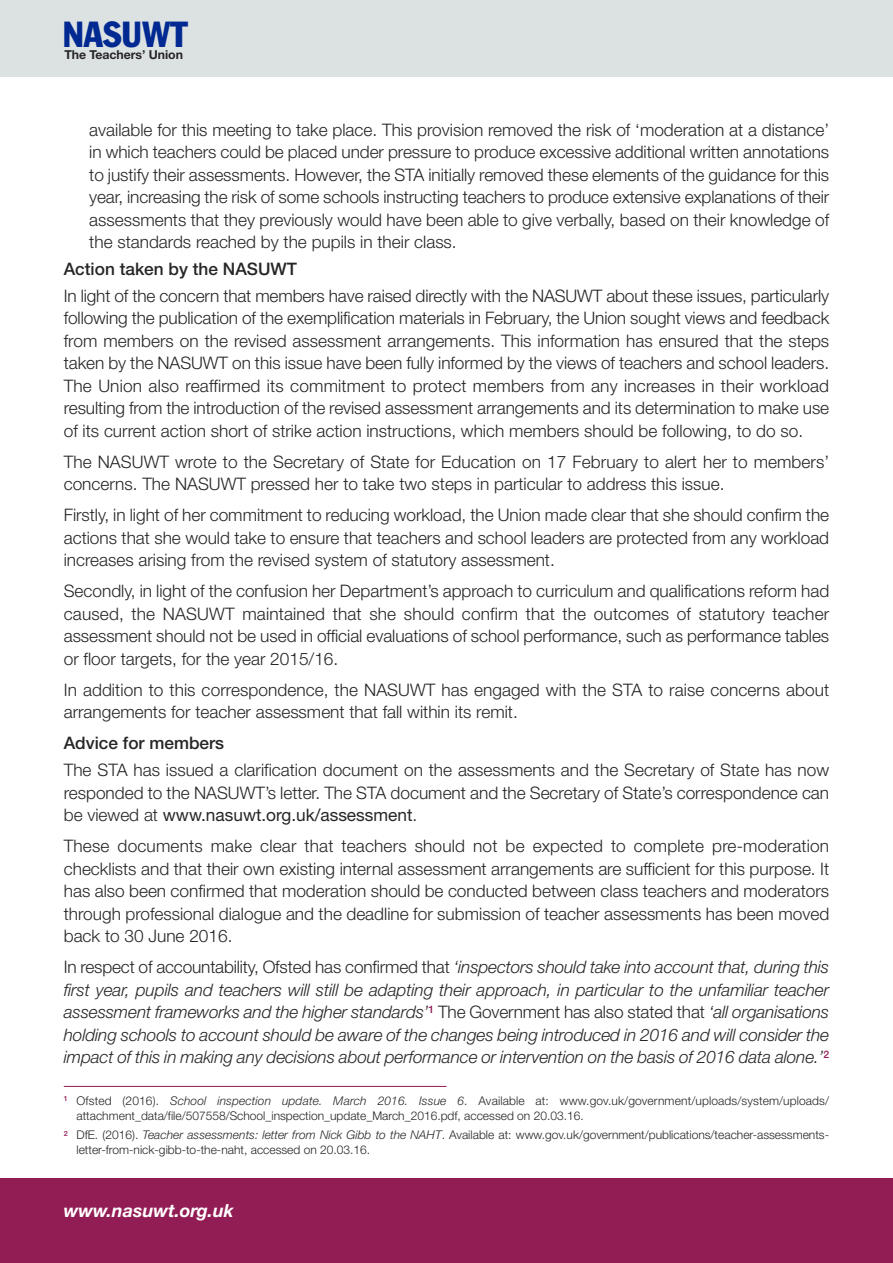
<style>
.page{position:relative;width:893px;height:1263px;background:#fff}
.page>*{position:absolute;margin:0;border:0;box-sizing:border-box;transform-origin:0 0}
.t1{font:condensed 35.7px "Franklin Gothic";color:#002991}
.t2{font:italic 700 18px "Helvetica Neue";color:#fff}
.t3{font:300 17.25px/22.5px "Helvetica Neue";color:#272526;text-align:justify}
.t4{font:italic 300 17.25px/22.5px "Helvetica Neue";letter-spacing:-.01em;color:#272526;text-align:justify}
.t5{font:500 17.25px "Helvetica Neue";color:#272526}
.t6{font:700 12.3px "Helvetica Neue";letter-spacing:-.005em;color:#272526}
.t7{font:300 12px/15px "Helvetica Neue";color:#272526}
.t8{font:500 7.2px "Helvetica Neue";color:#921c54}
.s1{font-weight:400}
.s2{font-style:normal}
.s3{font-style:italic}
</style>
<div class="page">
<div style="left:0;top:0;width:893px;height:77px;background:#dce2e2"></div>
<hr style="left:64px;top:1086px;width:382px;height:1px;background:#921c54">
<div style="left:0;top:1178px;width:893px;height:85px;background:#921c54"></div>
<p class="t1" style="left:63px;top:22px;width:126px">NASUWT</p>
<p class="t6" style="left:64px;top:48px;width:120px">The Teachers’ Union</p>
<p class="t3" style="left:89px;top:120px;width:742px">available for this meeting to take place. This provision removed the risk of ‘moderation at a distance’ in which teachers could be placed under pressure to produce excessive additional written annotations to justify their assessments. However, the STA initially removed these elements of the guidance for this year, increasing the risk of some schools instructing teachers to produce extensive explanations of their assessments that they previously would have been able to give verbally, based on their knowledge of the standards reached by the pupils in their class.</p>
<p class="t5" style="left:64px;top:263px;width:235px">Action taken by the NASUWT</p>
<p class="t3" style="left:64px;top:286px;width:767px">In light of the concern that members have raised directly with the NASUWT about these issues, particularly following the publication of the exemplification materials in February, the Union sought views and feedback from members on the revised assessment arrangements. This information has ensured that the steps taken by the NASUWT on this issue have been fully informed by the views of teachers and school leaders.<br>The Union also reaffirmed its commitment to protect members from any increases in their workload resulting from the introduction of the revised assessment arrangements and its determination to make use of its current action short of strike action instructions, which members should be following, to do so.</p>
<p class="t3" style="left:64px;top:452px;width:767px">The NASUWT wrote to the Secretary of State for Education on 17 February to alert her to members’ concerns. The NASUWT pressed her to take two steps in particular to address this issue.</p>
<p class="t3" style="left:64px;top:506px;width:767px">Firstly, in light of her commitment to reducing workload, the Union made clear that she should confirm the actions that she would take to ensure that teachers and school leaders are protected from any workload increases arising from the revised system of statutory assessment.</p>
<p class="t3" style="left:64px;top:582px;width:767px">Secondly, in light of the confusion her Department’s approach to curriculum and qualifications reform had caused, the NASUWT maintained that she should confirm that the outcomes of statutory teacher assessment should not be used in official evaluations of school performance, such as performance tables or floor targets, for the year 2015/16.</p>
<p class="t3" style="left:64px;top:680px;width:767px">In addition to this correspondence, the NASUWT has engaged with the STA to raise concerns about arrangements for teacher assessment that fall within its remit.</p>
<p class="t5" style="left:64px;top:737px;width:162px">Advice for members</p>
<p class="t3" style="left:64px;top:760px;width:767px">The STA has issued a clarification document on the assessments and the Secretary of State has now responded to the NASUWT’s letter. The STA document and the Secretary of State’s correspondence can be viewed at <span class="s1">www.nasuwt.org.uk/assessment</span>.</p>
<p class="t3" style="left:64px;top:836px;width:767px">These documents make clear that teachers should not be expected to complete pre-moderation checklists and that their own existing internal assessment arrangements are sufficient for this purpose. It has also been confirmed that moderation should be conducted between class teachers and moderators through professional dialogue and the deadline for submission of teacher assessments has been moved back to 30 June 2016.</p>
<p class="t4" style="left:64px;top:958px;width:767px"><span class="s2">In respect of accountability, Ofsted has confirmed that</span> ‘inspectors should take into account that, during this first year, pupils and teachers will still be adapting their approach, in particular to the unfamiliar teacher assessment frameworks and the higher standards’<sup>1</sup> <span class="s2">The Government has also stated that</span> ‘all organisations holding schools to account should be aware of the changes being introduced in 2016 and will consider the impact of this in making any decisions about performance or intervention on the basis of 2016 data alone.’<sup>2</sup></p>
<p class="t8" style="left:64px;top:1096px;width:6px">1</p>
<p class="t7" style="left:77px;top:1094px;width:754px">Ofsted (2016). <span class="s3">School inspection update. March 2016. Issue 6</span>. Available at: www.gov.uk/government/uploads/system/uploads/ attachment_data/file/507558/School_inspection_update_March_2016.pdf, accessed on 20.03.16.</p>
<p class="t8" style="left:64px;top:1130px;width:6px">2</p>
<p class="t7" style="left:77px;top:1128px;width:753px">DfE. (2016). <span class="s3">Teacher assessments: letter from Nick Gibb to the NAHT</span>. Available at: www.gov.uk/government/publications/teacher-assessments&shy;letter-from-nick-gibb-to-the-naht, accessed on 20.03.16.</p>
<p class="t2" style="left:64px;top:1200px;width:172px">www.nasuwt.org.uk</p>
</div>
